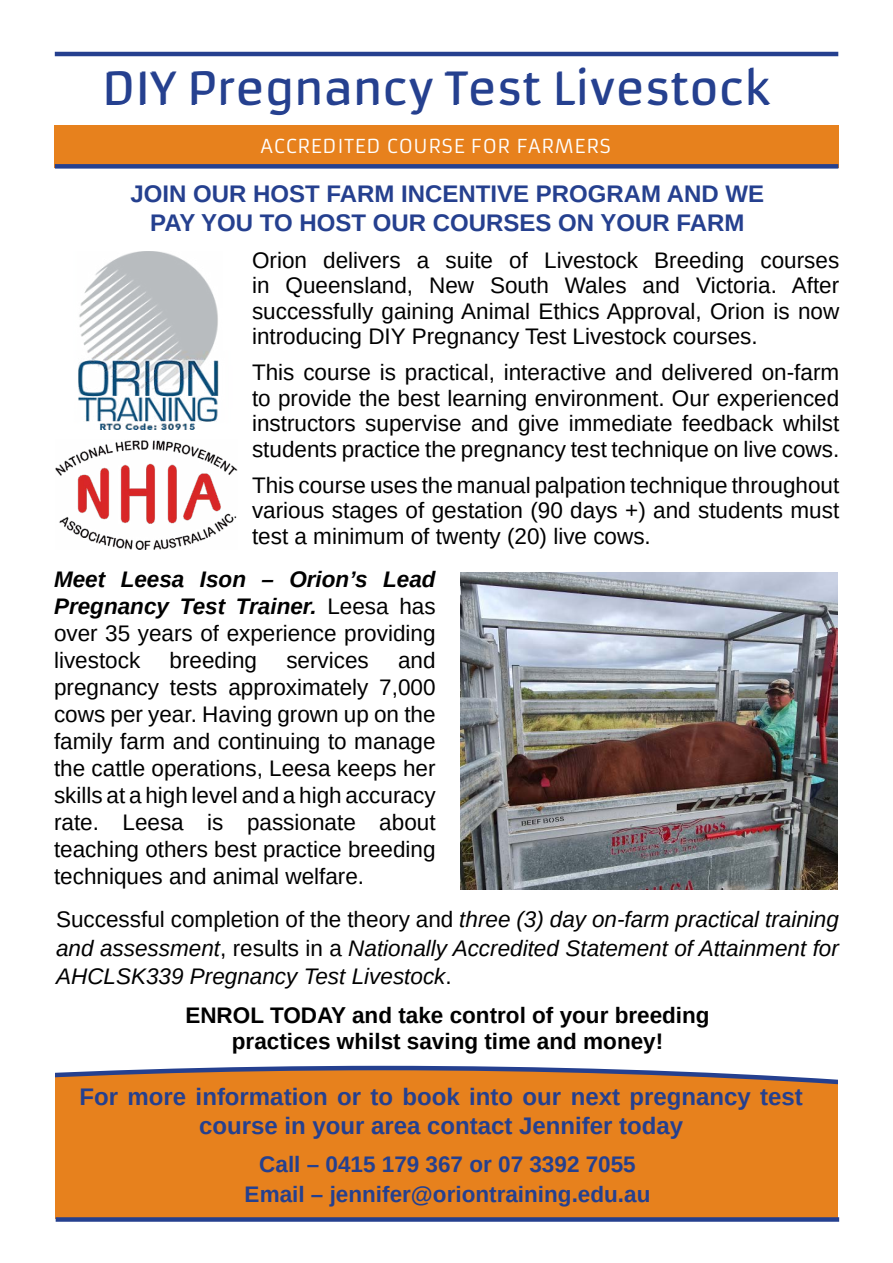
<style>
.page{position:relative;width:893px;height:1263px;background:#fff}
.page>*{position:absolute;margin:0;border:0;box-sizing:border-box;transform-origin:0 0}
.t1{font:43.5px "Armata";letter-spacing:.01em;color:#25408f}
.t2{font:700 24px/28.8px "Arimo";color:#25408f;text-align:center}
.t3{font:22.5px/27px "Arimo";color:#000;text-align:justify}
.t4{font:italic 22.5px/28.5px "Arimo";color:#000;text-align:justify}
.t5{font:700 22.5px/25.5px "Arimo";color:#000;text-align:center}
.t6{font:700 22.5px/30px "Arimo";color:#25408f;text-align:center}
.t7{font:18.9px "Armata";letter-spacing:.04em;color:#fff}
.s1{font-weight:700;font-style:italic}
.s2{font-style:normal}
</style>
<div class="page">
<div style="left:54px;top:125px;width:785px;height:43px;background:#e7811d"></div>
<div style="left:55px;top:1066px;width:783px;height:153px;background:#e7811d"></div>
<img style="left:78px;top:251px;width:141px;height:178px">
<img style="left:461px;top:573px;width:376px;height:317px">
<hr style="left:55px;top:52px;width:783px;height:4px;background:#25408f">
<div style="left:55px;top:164px;width:783px;height:5px;background:#25408f"></div>
<div style="left:56px;top:1217px;width:783px;height:5px;background:#25408f"></div>
<img style="left:55px;top:440px;width:182px;height:109px">
<h1 class="t1" style="left:103px;top:61px;width:669px">DIY Pregnancy Test Livestock</h1>
<p class="t7" style="left:261px;top:135px;width:352px">ACCREDITED COURSE FOR FARMERS</p>
<p class="t2" style="left:130px;top:180px;width:635px">JOIN OUR HOST FARM INCENTIVE PROGRAM AND WE<br>PAY YOU TO HOST OUR COURSES ON YOUR FARM</p>
<p class="t3" style="left:252px;top:248px;width:589px;line-height:25.5px">Orion delivers a suite of Livestock Breeding courses in Queensland, New South Wales and Victoria. After successfully gaining Animal Ethics Approval, Orion is now introducing DIY Pregnancy Test Livestock courses.</p>
<p class="t3" style="left:252px;top:360px;width:589px;line-height:25.5px">This course is practical, interactive and delivered on-farm to provide the best learning environment. Our experienced instructors supervise and give immediate feedback whilst students practice the pregnancy test technique on live cows.</p>
<p class="t3" style="left:252px;top:472px;width:589px;line-height:25.5px">This course uses the manual palpation technique throughout various stages of gestation (90 days +) and students must test a minimum of twenty (20) live cows.</p>
<p class="t3" style="left:54px;top:566px;width:383px"><span class="s1">Meet Leesa Ison – Orion’s Lead Pregnancy Test Trainer.</span> Leesa has over 35 years of experience providing livestock</p>
<p class="t3" style="left:54px;top:647px;width:383px;text-indent:344px">and pregnancy tests approximately 7,000 cows per year. Having grown up on the family farm and continuing to manage the cattle operations, Leesa keeps her skills at a high level and a high accuracy rate. Leesa is passionate about teaching others best practice breeding techniques and animal welfare.</p>
<p class="t4" style="left:56px;top:905px;width:784px"><span class="s2">Successful completion of the theory and</span> three (3) day on-farm practical training and assessment<span class="s2">, results in a</span> Nationally Accredited Statement of Attainment for AHCLSK339 Pregnancy Test Livestock<span class="s2">.</span></p>
<p class="t5" style="left:185px;top:1003px;width:526px">ENROL TODAY and take control of your breeding practices whilst saving time and money!</p>
<p class="t3" style="left:170px;top:647px;width:89px">breeding</p>
<p class="t3" style="left:286px;top:647px;width:84px">services</p>
<p class="t2" style="left:80px;top:1083px;width:725px">For more information or to book into our next pregnancy test course in your area contact Jennifer today</p>
<p class="t6" style="left:245px;top:1149px;width:407px">Call – 0415 179 367 or 07 3392 7055<br>Email – jennifer@oriontraining.edu.au</p>
</div>
